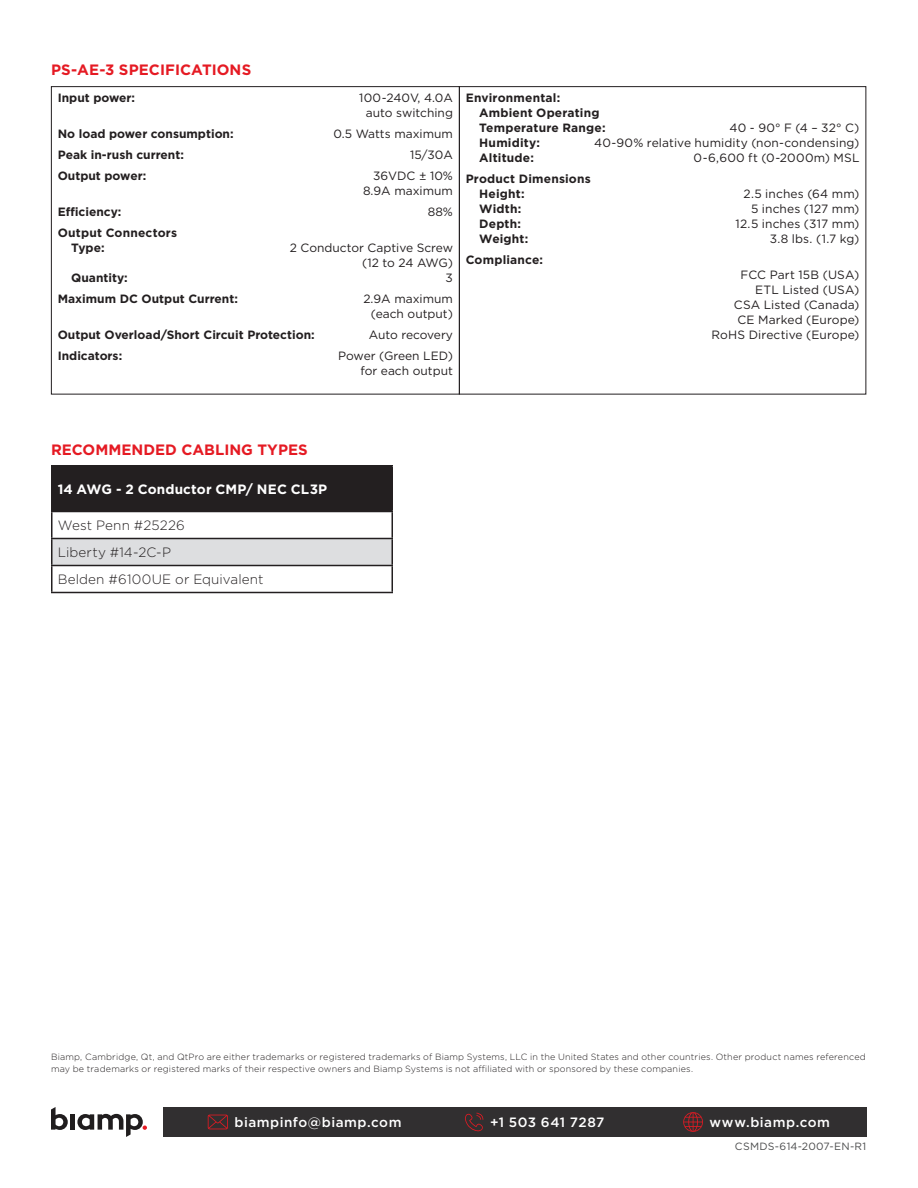
<style>
.page{position:relative;width:918px;height:1188px;background:#fff}
.page>*{position:absolute;margin:0;border:0;box-sizing:border-box;transform-origin:0 0}
.Subhead{font:700 15px "Gotham";color:#e51a23}
.subhead{font:700 15px "Gotham";letter-spacing:.005em;color:#e51a23}
.Table_body{font:300 13.5px "Gotham";letter-spacing:.01em;color:#231f20}
.t1{font:500 13.5px "Gotham";letter-spacing:.035em;color:#fff}
.Table_header_-_white{font:700 13.5px "Gotham";letter-spacing:.01em;color:#fff}
.Table_body-2{font:12px/15px "Gotham";color:#231f20;text-align:right}
.Table_body-3{font:700 12px/15px "Gotham";color:#231f20}
.Spec_bold{font:700 12px "Gotham";color:#231f20}
.Spec_bold-2{font:12px/15px "Gotham";color:#231f20;text-align:right}
.Table_body-4{font:12px "Gotham";letter-spacing:.025em;color:#231f20}
.legal{font:10.5px "Gotham";letter-spacing:.025em;color:#4b4c4d}
.BODY_COPY_BLK{font:300 9px/12px "Gotham";letter-spacing:.02em;color:#231f20}
</style>
<div class="page">
<svg style="left:51px;top:1107px;width:17px;height:23px"></svg>
<div style="left:70px;top:1114px;width:5px;height:16px;background:#201d1e"></div>
<svg style="left:77px;top:1114px;width:70px;height:23px"></svg>
<div style="left:164px;top:1107px;width:703px;height:30px;background:#312f30"></div>
<svg style="left:208px;top:1115px;width:20px;height:14px"></svg>
<svg style="left:465px;top:1113px;width:18px;height:18px"></svg>
<svg style="left:683px;top:1112px;width:20px;height:20px"></svg>
<div style="left:52px;top:466px;width:340px;height:46px;background:#231f20"></div>
<hr style="left:51px;top:465px;width:342px;height:1px;background:#231f20">
<hr style="left:51px;top:466px;width:1px;height:45px;background:#231f20">
<hr style="left:392px;top:466px;width:1px;height:45px;background:#231f20">
<hr style="left:51px;top:511px;width:342px;height:1px;background:#231f20">
<svg style="left:51px;top:512px;width:342px;height:80px"></svg>
<hr style="left:51px;top:592px;width:342px;height:1px;background:#231f20">
<div style="left:51px;top:86px;width:409px;height:308px;border:1px solid #231f20"></div>
<div style="left:459px;top:86px;width:407px;height:308px;border:1px solid #231f20"></div>
<p class="subhead" style="left:51px;top:60px;width:202px">PS-AE-3 SPECIFICATIONS</p>
<p class="Table_body-3" style="left:58px;top:90px;width:79px">Input power:</p>
<p class="Table_body-2" style="left:359px;top:90px;width:95px;text-align:center">100-240V, 4.0A auto switching</p>
<p class="Table_body-3" style="left:58px;top:126px;width:177px">No load power consumption:</p>
<p class="Table_body-2" style="left:334px;top:126px;width:121px">0.5 Watts maximum</p>
<p class="Spec_bold" style="left:58px;top:147px;width:128px">Peak in-rush current:</p>
<p class="Spec_bold-2" style="left:410px;top:147px;width:44px">15/30A</p>
<p class="Spec_bold" style="left:58px;top:168px;width:90px">Output power:</p>
<p class="Spec_bold-2" style="left:363px;top:168px;width:91px">36VDC ± 10%<br>8.9A maximum</p>
<p class="Table_body-3" style="left:58px;top:204px;width:65px">Efficiency:</p>
<p class="Table_body-2" style="left:428px;top:204px;width:27px">88%</p>
<p class="Spec_bold" style="left:58px;top:225px;width:121px">Output Connectors</p>
<p class="Table_body-3" style="left:71px;top:240px;width:35px">Type:</p>
<p class="Table_body-2" style="left:290px;top:240px;width:165px">2 Conductor Captive Screw (12 to 24 AWG)</p>
<p class="Table_body-3" style="left:71px;top:270px;width:58px">Quantity:</p>
<p class="Table_body-2" style="left:446px;top:270px;width:9px">3</p>
<p class="Table_body-3" style="left:58px;top:291px;width:182px">Maximum DC Output Current:</p>
<p class="Table_body-2" style="left:363px;top:291px;width:91px">2.9A maximum (each output)</p>
<p class="Table_body-3" style="left:58px;top:327px;width:259px">Output Overload/Short Circuit Protection:</p>
<p class="Table_body-2" style="left:369px;top:327px;width:86px">Auto recovery</p>
<p class="Table_body-3" style="left:58px;top:348px;width:66px">Indicators:</p>
<p class="Table_body-2" style="left:338px;top:348px;width:116px">Power (Green LED) for each output</p>
<p class="Table_body-3" style="left:479px;top:90px;width:128px;text-indent:-14px">Environmental:<br>Ambient Operating<br>Temperature Range:</p>
<p class="Table_body-2" style="left:730px;top:120px;width:131px">40 - 90° F (4 – 32° C)</p>
<p class="Table_body-3" style="left:479px;top:135px;width:62px">Humidity:</p>
<p class="Table_body-2" style="left:594px;top:135px;width:267px">40-90% relative humidity (non-condensing)</p>
<p class="Table_body-3" style="left:479px;top:150px;width:56px">Altitude:</p>
<p class="Table_body-4" style="left:694px;top:150px;width:167px">0-6,600 ft (0-2000m) MSL</p>
<p class="Table_body-3" style="left:479px;top:171px;width:113px;text-indent:-14px">Product Dimensions<br>Height:</p>
<p class="Table_body-2" style="left:744px;top:186px;width:117px">2.5 inches (64 mm)</p>
<p class="Table_body-3" style="left:479px;top:201px;width:44px">Width:</p>
<p class="Table_body-2" style="left:751px;top:201px;width:110px">5 inches (127 mm)</p>
<p class="Table_body-3" style="left:479px;top:216px;width:43px">Depth:</p>
<p class="Table_body-2" style="left:736px;top:216px;width:125px">12.5 inches (317 mm)</p>
<p class="Table_body-3" style="left:479px;top:231px;width:51px">Weight:</p>
<p class="Table_body-2" style="left:770px;top:231px;width:91px">3.8 lbs. (1.7 kg)</p>
<p class="Table_body-3" style="left:466px;top:252px;width:79px">Compliance:</p>
<p class="Table_body-2" style="left:711px;top:267px;width:150px">FCC Part 15B (USA)<br>ETL Listed (USA)<br>CSA Listed (Canada)<br>CE Marked (Europe)<br>RoHS Directive (Europe)</p>
<p class="Subhead" style="left:51px;top:439px;width:258px">RECOMMENDED CABLING TYPES</p>
<p class="Table_header_-_white" style="left:58px;top:480px;width:271px">14 AWG - 2 Conductor CMP/ NEC CL3P</p>
<p class="Table_body" style="left:58px;top:517px;width:129px">West Penn #25226</p>
<p class="Table_body" style="left:58px;top:544px;width:115px">Liberty #14-2C-P</p>
<p class="Table_body" style="left:58px;top:571px;width:207px">Belden #6100UE or Equivalent</p>
<p class="BODY_COPY_BLK" style="left:51px;top:1051px;width:816px">Biamp, Cambridge, Qt, and QtPro are either trademarks or registered trademarks of Biamp Systems, LLC in the United States and other countries. Other product names referenced may be trademarks or registered marks of their respective owners and Biamp Systems is not affiliated with or sponsored by these companies.</p>
<p class="t1" style="left:234px;top:1114px;width:169px">biampinfo@biamp.com</p>
<p class="t1" style="left:490px;top:1114px;width:116px">+1 503 641 7287</p>
<p class="t1" style="left:710px;top:1114px;width:122px">www.biamp.com</p>
<p class="legal" style="left:735px;top:1140px;width:133px">CSMDS-614-2007-EN-R1</p>
</div>
